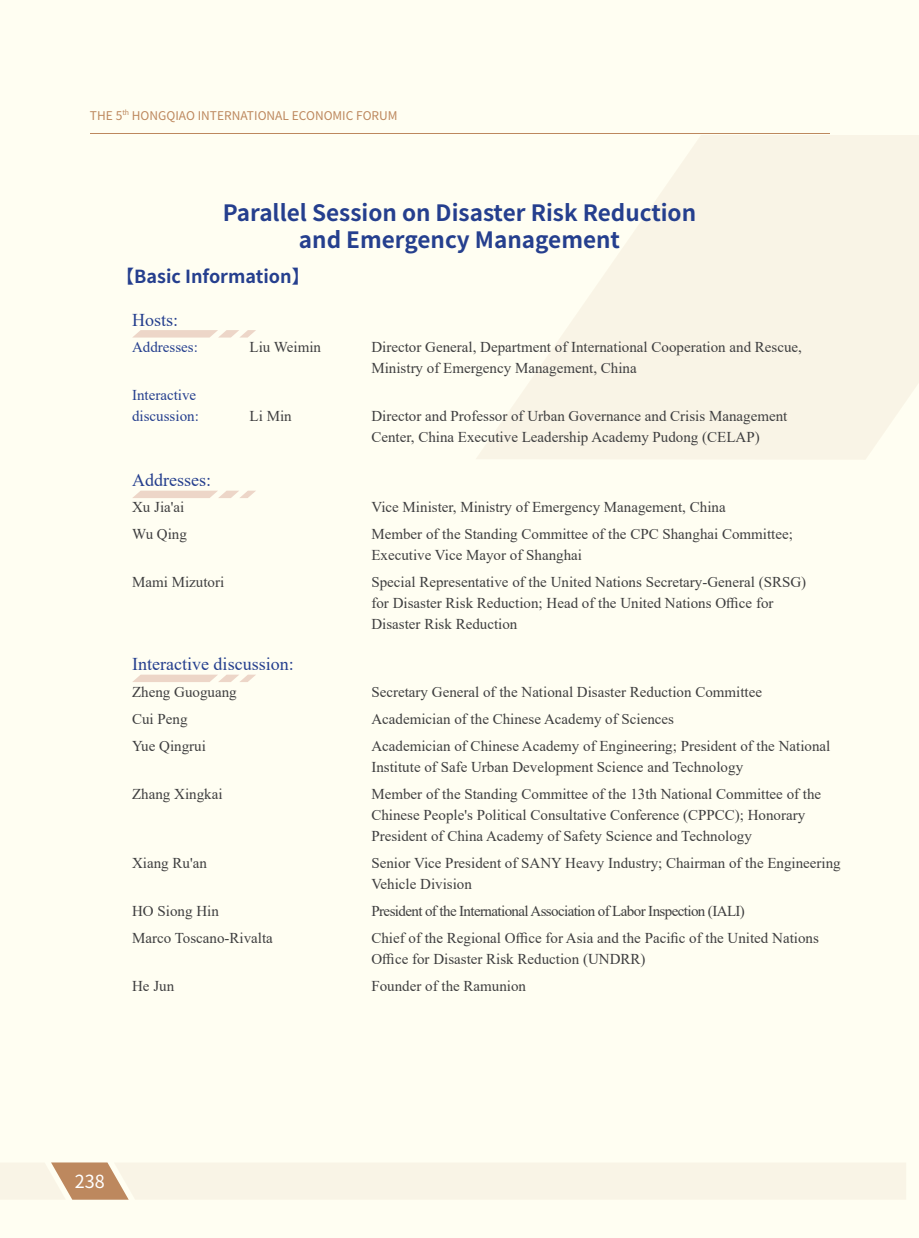
<style>
.page{position:relative;width:919px;height:1238px;background:#fff}
.page>*{position:absolute;margin:0;border:0;box-sizing:border-box;transform-origin:0 0}
.t1{font:700 22.5px "Source Han Sans CN";color:#253f8e}
.t2{font:18px "Times New Roman";color:#253f8e}
.t3{font:700 18px "Source Han Sans CN";color:#253f8e}
.t4{font:18px "Source Han Sans CN";color:#fff}
.t5{font:15px/21px "Times New Roman";color:#3e3e3f}
.t6{font:15px "Times New Roman";letter-spacing:-.04em;color:#3e3e3f}
.t7{font:15px "Times New Roman";color:#253f8e}
.t8{font:12px "Source Han Sans CN";color:#bd885e}
.t9{font:7.05px "Source Han Sans CN";color:#bd885e}
</style>
<div class="page">
<div style="left:0;top:0;width:918px;height:1237px;background:#fffef2"></div>
<svg style="left:476px;top:135px;width:442px;height:324px;fill:#f9f4e6"></svg>
<hr style="left:90px;top:133px;width:738px;height:1px;background:#bd885e">
<svg style="left:0;top:1162px;width:906px;height:37px"></svg>
<svg style="left:133px;top:330px;width:123px;height:7px"></svg>
<svg style="left:132px;top:490px;width:124px;height:8px"></svg>
<svg style="left:132px;top:674px;width:124px;height:8px"></svg>
<p class="t8" style="left:90px;top:110px;width:34px">THE 5</p>
<p class="t9" style="left:122px;top:108px;width:8px">th</p>
<p class="t8" style="left:132px;top:110px;width:267px">HONGQIAO INTERNATIONAL ECONOMIC FORUM</p>
<p class="t1" style="left:223px;top:201px;width:475px">Parallel Session on Disaster Risk Reduction</p>
<p class="t1" style="left:299px;top:228px;width:322px">and Emergency Management</p>
<p class="t3" style="left:116px;top:267px;width:195px">【Basic Information】</p>
<p class="t2" style="left:132px;top:307px;width:48px">Hosts:</p>
<p class="t7" style="left:132px;top:336px;width:67px">Addresses:</p>
<p class="t7" style="left:132px;top:384px;width:66px">Interactive</p>
<p class="t7" style="left:132px;top:405px;width:68px">discussion:</p>
<p class="t2" style="left:132px;top:467px;width:80px">Addresses:</p>
<p class="t5" style="left:132px;top:496px;width:54px">Xu Jia'ai</p>
<p class="t5" style="left:132px;top:523px;width:56px">Wu Qing</p>
<p class="t5" style="left:132px;top:571px;width:94px">Mami Mizutori</p>
<p class="t5" style="left:249px;top:336px;width:73px">Liu Weimin</p>
<p class="t5" style="left:249px;top:405px;width:44px">Li Min</p>
<p class="t2" style="left:132px;top:651px;width:163px">Interactive discussion:</p>
<p class="t5" style="left:132px;top:680px;width:106px">Zheng Guoguang</p>
<p class="t5" style="left:132px;top:707px;width:57px">Cui Peng</p>
<p class="t5" style="left:132px;top:734px;width:75px">Yue Qingrui</p>
<p class="t5" style="left:132px;top:782px;width:92px">Zhang Xingkai</p>
<p class="t5" style="left:132px;top:851px;width:76px">Xiang Ru'an</p>
<p class="t5" style="left:132px;top:899px;width:88px">HO Siong Hin</p>
<p class="t5" style="left:132px;top:926px;width:142px">Marco Toscano-Rivalta</p>
<p class="t5" style="left:132px;top:974px;width:44px">He Jun</p>
<p class="t5" style="left:371px;top:336px;width:432px">Director General, Department of International Cooperation and Rescue,<br>Ministry of Emergency Management, China</p>
<p class="t5" style="left:371px;top:405px;width:417px">Director and Professor of Urban Governance and Crisis Management<br>Center, China Executive Leadership Academy Pudong (CELAP)</p>
<p class="t5" style="left:371px;top:496px;width:355px">Vice Minister, Ministry of Emergency Management, China</p>
<p class="t5" style="left:371px;top:523px;width:423px">Member of the Standing Committee of the CPC Shanghai Committee;<br>Executive Vice Mayor of Shanghai</p>
<p class="t5" style="left:371px;top:571px;width:436px">Special Representative of the United Nations Secretary-General (SRSG) for Disaster Risk Reduction; Head of the United Nations Office for<br>Disaster Risk Reduction</p>
<p class="t5" style="left:371px;top:680px;width:392px">Secretary General of the National Disaster Reduction Committee</p>
<p class="t5" style="left:371px;top:707px;width:304px">Academician of the Chinese Academy of Sciences</p>
<p class="t5" style="left:371px;top:734px;width:460px">Academician of Chinese Academy of Engineering; President of the National<br>Institute of Safe Urban Development Science and Technology</p>
<p class="t5" style="left:371px;top:782px;width:451px">Member of the Standing Committee of the 13th National Committee of the<br>Chinese People's Political Consultative Conference (CPPCC); Honorary<br>President of China Academy of Safety Science and Technology</p>
<p class="t5" style="left:371px;top:851px;width:471px">Senior Vice President of SANY Heavy Industry; Chairman of the Engineering<br>Vehicle Division</p>
<p class="t6" style="left:371px;top:900px;width:375px">President of the International Association of Labor Inspection (IALI)</p>
<p class="t5" style="left:371px;top:926px;width:449px">Chief of the Regional Office for Asia and the Pacific of the United Nations<br>Office for Disaster Risk Reduction (UNDRR)</p>
<p class="t5" style="left:371px;top:974px;width:156px">Founder of the Ramunion</p>
<p class="t4" style="left:75px;top:1171px;width:31px">238</p>
</div>
